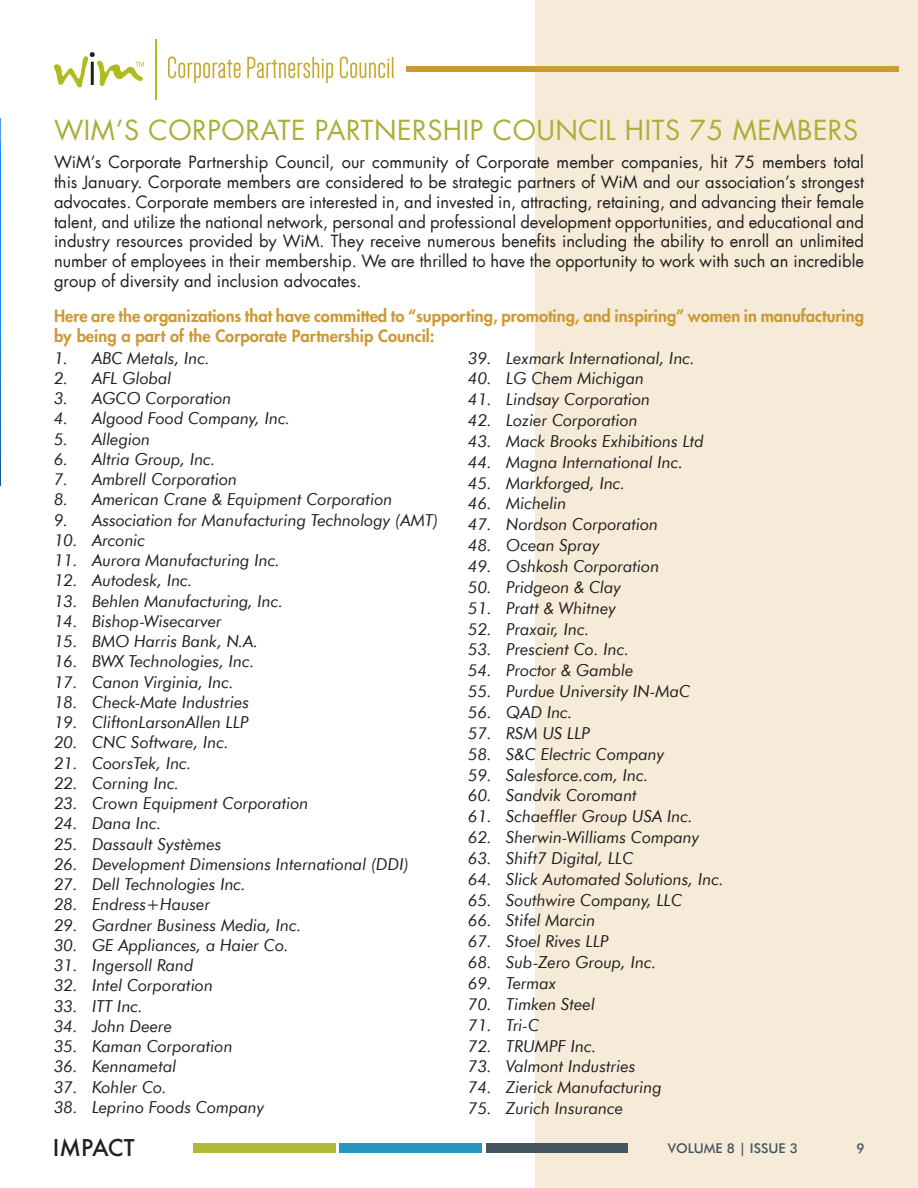
<style>
.page{position:relative;width:918px;height:1188px;background:#fff}
.page>*{position:absolute;margin:0;border:0;box-sizing:border-box;transform-origin:0 0}
.t1{font:27px "Futura";letter-spacing:.02em;color:#a9af37}
.t2{font:500 22.5px "Futura";color:#231f20}
.Body_copy{font:16.5px "Futura Italic 2";color:#231f20}
.Body_copy-2{font:16.5px/19.8px "Futura";color:#231f20;text-align:justify}
.Body_copy-3{font:800 16.5px/19.8px "Futura";color:#c93}
.t3{font:500 13.5px "Futura BT";color:#45555f}
</style>
<div class="page">
<div style="left:340px;top:1143px;width:142px;height:9px;background:#2397bd"></div>
<div style="left:194px;top:1143px;width:142px;height:9px;background:#b2ba35"></div>
<svg style="left:168px;top:56px;width:73px;height:27px"></svg>
<svg style="left:247px;top:57px;width:86px;height:26px"></svg>
<svg style="left:340px;top:56px;width:54px;height:22px"></svg>
<hr style="left:156px;top:40px;width:1px;height:60px;background:#b0bb1d">
<svg style="left:54px;top:52px;width:90px;height:35px"></svg>
<div style="left:536px;top:0;width:382px;height:1188px;background:#f5ebd8"></div>
<div style="left:406px;top:67px;width:493px;height:5px;background:#c93"></div>
<div style="left:486px;top:1143px;width:142px;height:9px;background:#45555f"></div>
<img style="left:0;top:119px;width:1px;height:366px">
<p class="t1" style="left:54px;top:116px;width:806px">WIM’S CORPORATE PARTNERSHIP COUNCIL HITS 75 MEMBERS</p>
<p class="Body_copy-2" style="left:54px;top:154px;width:812px">WiM’s Corporate Partnership Council, our community of Corporate member companies, hit 75 members total this January. Corporate members are considered to be strategic partners of WiM and our association’s strongest advocates. Corporate members are interested in, and invested in, attracting, retaining, and advancing their female talent, and utilize the national network, personal and professional development opportunities, and educational and industry resources provided by WiM. They receive numerous benefits including the ability to enroll an unlimited number of employees in their membership. We are thrilled to have the opportunity to work with such an incredible group of diversity and inclusion advocates.</p>
<p class="Body_copy-3" style="left:54px;top:306px;width:812px">Here are the organizations that have committed to “supporting, promoting, and inspiring” women in manufacturing by being a part of the Corporate Partnership Council:</p>
<p class="Body_copy" style="left:54px;top:348px;width:157px">1. ABC Metals, Inc.</p>
<p class="Body_copy" style="left:54px;top:368px;width:119px">2. AFL Global</p>
<p class="Body_copy" style="left:54px;top:388px;width:179px">3. AGCO Corporation</p>
<p class="Body_copy" style="left:54px;top:408px;width:238px">4. Algood Food Company, Inc.</p>
<p class="Body_copy" style="left:54px;top:429px;width:98px">5. Allegion</p>
<p class="Body_copy" style="left:54px;top:449px;width:163px">6. Altria Group, Inc.</p>
<p class="Body_copy" style="left:54px;top:469px;width:185px">7. Ambrell Corporation</p>
<p class="Body_copy" style="left:54px;top:489px;width:340px">8. American Crane &amp; Equipment Corporation</p>
<p class="Body_copy" style="left:54px;top:510px;width:386px">9. Association for Manufacturing Technology (AMT)</p>
<p class="Body_copy" style="left:54px;top:530px;width:93px">10. Arconic</p>
<p class="Body_copy" style="left:54px;top:550px;width:228px">11. Aurora Manufacturing Inc.</p>
<p class="Body_copy" style="left:54px;top:570px;width:140px">12. Autodesk, Inc.</p>
<p class="Body_copy" style="left:54px;top:591px;width:231px">13. Behlen Manufacturing, Inc.</p>
<p class="Body_copy" style="left:54px;top:611px;width:169px">14. Bishop-Wisecarver</p>
<p class="Body_copy" style="left:54px;top:631px;width:206px">15. BMO Harris Bank, N.A.</p>
<p class="Body_copy" style="left:54px;top:651px;width:202px">16. BWX Technologies, Inc.</p>
<p class="Body_copy" style="left:54px;top:672px;width:181px">17. Canon Virginia, Inc.</p>
<p class="Body_copy" style="left:54px;top:692px;width:197px">18. Check-Mate Industries</p>
<p class="Body_copy" style="left:54px;top:712px;width:196px">19. CliftonLarsonAllen LLP</p>
<p class="Body_copy" style="left:54px;top:732px;width:176px">20. CNC Software, Inc.</p>
<p class="Body_copy" style="left:54px;top:753px;width:139px">21. CoorsTek, Inc.</p>
<p class="Body_copy" style="left:54px;top:773px;width:127px">22. Corning Inc.</p>
<p class="Body_copy" style="left:54px;top:793px;width:256px">23. Crown Equipment Corporation</p>
<p class="Body_copy" style="left:54px;top:813px;width:109px">24. Dana Inc.</p>
<p class="Body_copy" style="left:54px;top:834px;width:169px">25. Dassault Systèmes</p>
<p class="Body_copy" style="left:54px;top:854px;width:356px">26. Development Dimensions International (DDI)</p>
<p class="Body_copy" style="left:54px;top:874px;width:194px">27. Dell Technologies Inc.</p>
<p class="Body_copy" style="left:54px;top:894px;width:158px">28. Endress+Hauser</p>
<p class="Body_copy" style="left:54px;top:915px;width:249px">29. Gardner Business Media, Inc.</p>
<p class="Body_copy" style="left:54px;top:935px;width:236px">30. GE Appliances, a Haier Co.</p>
<p class="Body_copy" style="left:54px;top:955px;width:141px">31. Ingersoll Rand</p>
<p class="Body_copy" style="left:54px;top:975px;width:161px">32. Intel Corporation</p>
<p class="Body_copy" style="left:54px;top:996px;width:91px">33. ITT Inc.</p>
<p class="Body_copy" style="left:54px;top:1016px;width:120px">34. John Deere</p>
<p class="Body_copy" style="left:54px;top:1036px;width:180px">35. Kaman Corporation</p>
<p class="Body_copy" style="left:54px;top:1056px;width:124px">36. Kennametal</p>
<p class="Body_copy" style="left:54px;top:1077px;width:115px">37. Kohler Co.</p>
<p class="Body_copy" style="left:54px;top:1097px;width:212px">38. Leprino Foods Company</p>
<p class="Body_copy" style="left:468px;top:348px;width:228px">39. Lexmark International, Inc.</p>
<p class="Body_copy" style="left:468px;top:368px;width:177px">40. LG Chem Michigan</p>
<p class="Body_copy" style="left:468px;top:389px;width:183px">41. Lindsay Corporation</p>
<p class="Body_copy" style="left:468px;top:410px;width:171px">42. Lozier Corporation</p>
<p class="Body_copy" style="left:468px;top:431px;width:237px">43. Mack Brooks Exhibitions Ltd</p>
<p class="Body_copy" style="left:468px;top:452px;width:216px">44. Magna International Inc.</p>
<p class="Body_copy" style="left:468px;top:473px;width:159px">45. Markforged, Inc.</p>
<p class="Body_copy" style="left:468px;top:494px;width:100px">46. Michelin</p>
<p class="Body_copy" style="left:468px;top:514px;width:191px">47. Nordson Corporation</p>
<p class="Body_copy" style="left:468px;top:535px;width:133px">48. Ocean Spray</p>
<p class="Body_copy" style="left:468px;top:556px;width:193px">49. Oshkosh Corporation</p>
<p class="Body_copy" style="left:468px;top:577px;width:155px">50. Pridgeon &amp; Clay</p>
<p class="Body_copy" style="left:468px;top:598px;width:149px">51. Pratt &amp; Whitney</p>
<p class="Body_copy" style="left:468px;top:619px;width:123px">52. Praxair, Inc.</p>
<p class="Body_copy" style="left:468px;top:640px;width:162px">53. Prescient Co. Inc.</p>
<p class="Body_copy" style="left:468px;top:660px;width:167px">54. Proctor &amp; Gamble</p>
<p class="Body_copy" style="left:468px;top:681px;width:223px">55. Purdue University IN-MaC</p>
<p class="Body_copy" style="left:468px;top:702px;width:106px">56. QAD Inc.</p>
<p class="Body_copy" style="left:468px;top:723px;width:123px">57. RSM US LLP</p>
<p class="Body_copy" style="left:468px;top:744px;width:198px">58. S&amp;C Electric Company</p>
<p class="Body_copy" style="left:468px;top:765px;width:182px">59. Salesforce.com, Inc.</p>
<p class="Body_copy" style="left:468px;top:785px;width:170px">60. Sandvik Coromant</p>
<p class="Body_copy" style="left:468px;top:806px;width:226px">61. Schaeffler Group USA Inc.</p>
<p class="Body_copy" style="left:468px;top:827px;width:233px">62. Sherwin-Williams Company</p>
<p class="Body_copy" style="left:468px;top:848px;width:167px">63. Shift7 Digital, LLC</p>
<p class="Body_copy" style="left:468px;top:869px;width:257px">64. Slick Automated Solutions, Inc.</p>
<p class="Body_copy" style="left:468px;top:890px;width:215px">65. Southwire Company, LLC</p>
<p class="Body_copy" style="left:468px;top:911px;width:129px">66. Stifel Marcin</p>
<p class="Body_copy" style="left:468px;top:931px;width:142px">67. Stoel Rives LLP</p>
<p class="Body_copy" style="left:468px;top:952px;width:190px">68. Sub-Zero Group, Inc.</p>
<p class="Body_copy" style="left:468px;top:973px;width:90px">69. Termax</p>
<p class="Body_copy" style="left:468px;top:994px;width:128px">70. Timken Steel</p>
<p class="Body_copy" style="left:468px;top:1015px;width:73px">71. Tri-C</p>
<p class="Body_copy" style="left:468px;top:1036px;width:130px">72. TRUMPF Inc.</p>
<p class="Body_copy" style="left:468px;top:1057px;width:169px">73. Valmont Industries</p>
<p class="Body_copy" style="left:468px;top:1077px;width:195px">74. Zierick Manufacturing</p>
<p class="Body_copy" style="left:468px;top:1098px;width:156px">75. Zurich Insurance</p>
<h2 class="t2" style="left:53px;top:1133px;width:83px">IMPACT</h2>
<p class="t3" style="left:667px;top:1140px;width:132px">VOLUME 8 | ISSUE 3</p>
<p class="t3" style="left:856px;top:1140px;width:10px">9</p>
</div>
